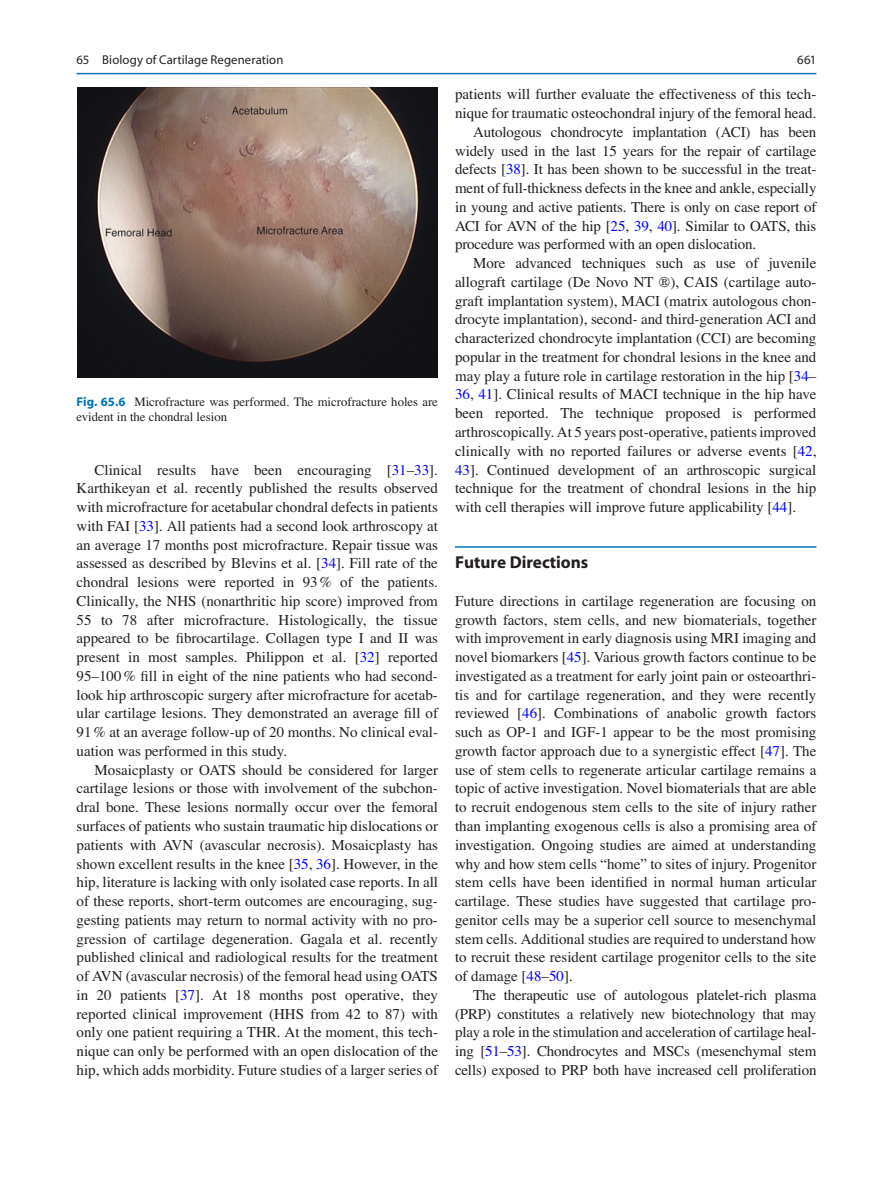
<style>
.page{position:relative;width:893px;height:1187px;background:#fff}
.page>*{position:absolute;margin:0;border:0;box-sizing:border-box;transform-origin:0 0}
.t1{font:700 17.25px "Rqfdqy Myriad";color:#231f20}
.t2{font:15px/18.8px "Gfnqkx Times";color:#231f20;text-align:justify}
.t3{font:12.75px/15px "Gfnqkx Times";color:#231f20}
.t4{font:12.75px "Xnhbmp Myriad";letter-spacing:.01em;color:#231f20}
.t5{font:12.75px "Wkvksy Myriad";color:#231f20}
.s1{font-family:"Rqfdqy Myriad";font-weight:700;color:#0073bc}
.s2{color:#0000fa}
</style>
<div class="page">
<hr style="left:455px;top:546px;width:361px;height:1px;background:#0073bc">
<img style="left:77px;top:88px;width:360px;height:289px">
<hr style="left:77px;top:73px;width:739px;height:1px;background:#0073bc">
<p class="t4" style="left:77px;top:54px;width:208px">65 Biology of Cartilage Regeneration</p>
<p class="t3" style="left:77px;top:395px;width:363px"><span class="s1">Fig. 65.6</span> Microfracture was performed. The microfracture holes are evident in the chondral lesion</p>
<p class="t2" style="left:77px;top:461px;width:363px;text-indent:18px">Clinical results have been encouraging [<span class="s2">31</span>–<span class="s2">33</span>].<br>Karthikeyan et al. recently published the results observed with microfracture for acetabular chondral defects in patients with FAI [<span class="s2">33</span>]. All patients had a second look arthroscopy at an average 17 months post microfracture. Repair tissue was assessed as described by Blevins et al. [<span class="s2">34</span>]. Fill rate of the chondral lesions were reported in 93% of the patients.<br>Clinically, the NHS (nonarthritic hip score) improved from 55 to 78 after microfracture. Histologically, the tissue appeared to be fibrocartilage. Collagen type I and II was present in most samples. Philippon et al. [<span class="s2">32</span>] reported 95–100% fill in eight of the nine patients who had second&shy;look hip arthroscopic surgery after microfracture for acetab&shy;ular cartilage lesions. They demonstrated an average fill of 91% at an average follow-up of 20 months. No clinical eval&shy;uation was performed in this study.</p>
<p class="t2" style="left:77px;top:761px;width:363px;text-indent:18px">Mosaicplasty or OATS should be considered for larger cartilage lesions or those with involvement of the subchon&shy;dral bone. These lesions normally occur over the femoral surfaces of patients who sustain traumatic hip dislocations or patients with AVN (avascular necrosis). Mosaicplasty has shown excellent results in the knee [<span class="s2">35</span>, <span class="s2">36</span>]. However, in the hip, literature is lacking with only isolated case reports. In all of these reports, short-term outcomes are encouraging, sug&shy;gesting patients may return to normal activity with no pro&shy;gression of cartilage degeneration. Gagala et al. recently published clinical and radiological results for the treatment of AVN (avascular necrosis) of the femoral head using OATS in 20 patients [<span class="s2">37</span>]. At 18 months post operative, they reported clinical improvement (HHS from 42 to 87) with only one patient requiring a THR. At the moment, this tech&shy;nique can only be performed with an open dislocation of the hip, which adds morbidity. Future studies of a larger series of</p>
<p class="t5" style="left:797px;top:54px;width:21px">661</p>
<p class="t2" style="left:455px;top:86px;width:363px">patients will further evaluate the effectiveness of this tech-</p>
<p class="t2" style="left:455px;top:105px;width:363px">nique for traumatic osteochondral injury of the femoral head.</p>
<p class="t2" style="left:473px;top:124px;width:345px">Autologous chondrocyte implantation (ACI) has been</p>
<p class="t2" style="left:455px;top:142px;width:363px">widely used in the last 15 years for the repair of cartilage</p>
<p class="t2" style="left:455px;top:161px;width:363px">defects [<span class="s2">38</span>]. It has been shown to be successful in the treat-</p>
<p class="t2" style="left:455px;top:180px;width:363px">ment of full-thickness defects in the knee and ankle, especially</p>
<p class="t2" style="left:455px;top:199px;width:363px">in young and active patients. There is only on case report of</p>
<p class="t2" style="left:455px;top:217px;width:363px">ACI for AVN of the hip [<span class="s2">25</span>, <span class="s2">39</span>, <span class="s2">40</span>]. Similar to OATS, this</p>
<p class="t2" style="left:455px;top:236px;width:303px">procedure was performed with an open dislocation.</p>
<p class="t2" style="left:473px;top:255px;width:345px">More advanced techniques such as use of juvenile</p>
<p class="t2" style="left:455px;top:274px;width:363px">allograft cartilage (De Novo NT ®), CAIS (cartilage auto-</p>
<p class="t2" style="left:455px;top:292px;width:363px">graft implantation system), MACI (matrix autologous chon-</p>
<p class="t2" style="left:455px;top:311px;width:363px">drocyte implantation), second- and third-generation ACI and</p>
<p class="t2" style="left:455px;top:330px;width:363px">characterized chondrocyte implantation (CCI) are becoming</p>
<p class="t2" style="left:455px;top:349px;width:363px">popular in the treatment for chondral lesions in the knee and</p>
<p class="t2" style="left:455px;top:367px;width:363px">may play a future role in cartilage restoration in the hip [<span class="s2">34</span>–</p>
<p class="t2" style="left:455px;top:386px;width:363px"><span class="s2">36</span>, <span class="s2">41</span>]. Clinical results of MACI technique in the hip have</p>
<p class="t2" style="left:455px;top:405px;width:363px">been reported. The technique proposed is performed</p>
<p class="t2" style="left:455px;top:424px;width:363px">arthroscopically. At 5 years post-operative, patients improved</p>
<p class="t2" style="left:455px;top:442px;width:363px">clinically with no reported failures or adverse events [<span class="s2">42</span>,</p>
<p class="t2" style="left:455px;top:461px;width:363px"><span class="s2">43</span>]. Continued development of an arthroscopic surgical</p>
<p class="t2" style="left:455px;top:480px;width:363px">technique for the treatment of chondral lesions in the hip</p>
<p class="t2" style="left:455px;top:499px;width:343px">with cell therapies will improve future applicability [<span class="s2">44</span>].</p>
<p class="t1" style="left:455px;top:553px;width:135px">Future Directions</p>
<p class="t2" style="left:455px;top:592px;width:363px">Future directions in cartilage regeneration are focusing on growth factors, stem cells, and new biomaterials, together with improvement in early diagnosis using MRI imaging and novel biomarkers [<span class="s2">45</span>]. Various growth factors continue to be investigated as a treatment for early joint pain or osteoarthri&shy;tis and for cartilage regeneration, and they were recently reviewed [<span class="s2">46</span>]. Combinations of anabolic growth factors such as OP-1 and IGF-1 appear to be the most promising growth factor approach due to a synergistic effect [<span class="s2">47</span>]. The use of stem cells to regenerate articular cartilage remains a topic of active investigation. Novel biomaterials that are able to recruit endogenous stem cells to the site of injury rather than implanting exogenous cells is also a promising area of investigation. Ongoing studies are aimed at understanding why and how stem cells “home” to sites of injury. Progenitor stem cells have been identified in normal human articular cartilage. These studies have suggested that cartilage pro&shy;genitor cells may be a superior cell source to mesenchymal stem cells. Additional studies are required to understand how to recruit these resident cartilage progenitor cells to the site of damage [<span class="s2">48</span>–<span class="s2">50</span>].</p>
<p class="t2" style="left:455px;top:986px;width:363px;text-indent:18px">The therapeutic use of autologous platelet-rich plasma (PRP) constitutes a relatively new biotechnology that may play a role in the stimulation and acceleration of cartilage heal&shy;ing [<span class="s2">51</span>–<span class="s2">53</span>]. Chondrocytes and MSCs (mesenchymal stem cells) exposed to PRP both have increased cell proliferation</p>
</div>
